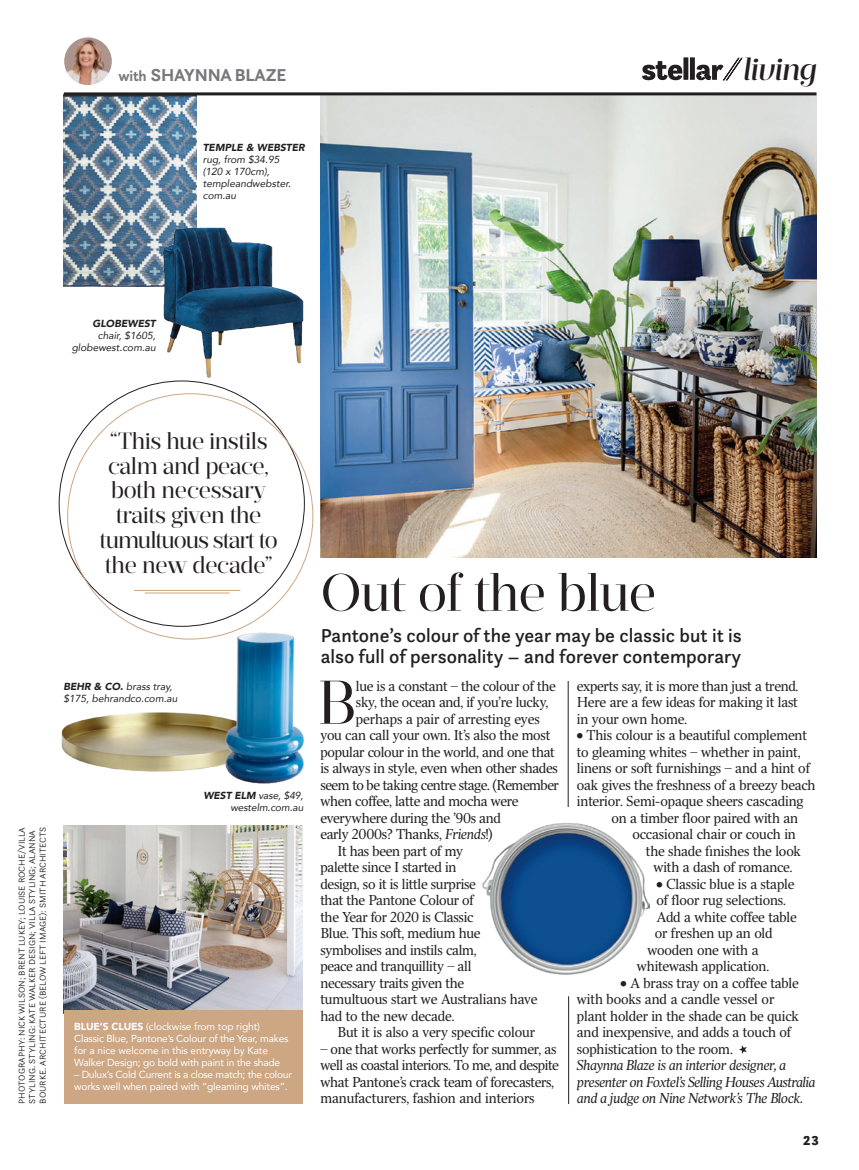
<style>
.page{position:relative;width:859px;height:1170px;background:#fff}
.page>*{position:absolute;margin:0;border:0;box-sizing:border-box;transform-origin:0 0}
.t1{font:61.35px "Prumo Display";color:#231f20}
.t2{font:52.5px "Prumo Display";letter-spacing:-.015em;color:#231f20}
.t3{font:italic 500 31.2px "Prumo Display";letter-spacing:-.025em;color:#231f20}
.t4{font:23.4px/24.8px "Prumo Display";letter-spacing:-.02em;color:#231f20;text-align:center}
.t5{font:500 19.5px/21px "Questa Sans";color:#231f20}
.t6{font:700 18px "Questa Sans";letter-spacing:-.01em;color:#76787b}
.t7{font:14.25px/16.5px "Times Classic Text";letter-spacing:-.015em;color:#231f20}
.t8{font:italic 14.25px/16.5px "Times Classic Text";letter-spacing:-.035em;color:#231f20}
.t9{font:900 13.5px "Questa Sans";color:#231f20}
.t10{font:10.2px/12px "Avenir";letter-spacing:-.02em;color:#fff}
.t11{font:italic 10.2px/12px "Avenir";color:#231f20;text-align:right}
.t12{font:300 9px/10.5px "Questa Sans";color:#231f20}
.s1{font-size:15px}
.s2{font-weight:900}
.s3{font-style:italic}
</style>
<div class="page">
<img style="left:482px;top:823px;width:168px;height:152px">
<img style="left:64px;top:95px;width:132px;height:191px">
<svg style="left:739px;top:1045px;width:8px;height:8px"></svg>
<img style="left:320px;top:95px;width:496px;height:462px">
<hr style="left:64px;top:92px;width:752px;height:3px;background:#231f20">
<img style="left:64px;top:825px;width:239px;height:185px">
<hr style="left:145px;top:592px;width:85px;height:1px;background:#cda683">
<hr style="left:134px;top:590px;width:106px;height:1px;background:#cda683">
<hr style="left:568px;top:681px;width:1px;height:126px;background:#231f20">
<hr style="left:568px;top:996px;width:1px;height:107px;background:#231f20">
<div style="left:64px;top:1010px;width:239px;height:93px;background:#cda683"></div>
<svg style="left:642px;top:57px;width:101px;height:24px"></svg>
<img style="left:64px;top:37px;width:48px;height:48px;border-radius:24px">
<img style="left:156px;top:223px;width:148px;height:158px">
<img style="left:61px;top:712px;width:160px;height:60px">
<img style="left:221px;top:627px;width:84px;height:157px">
<p class="t6" style="left:118px;top:63px;width:170px"><span class="s1">with</span> SHAYNNA BLAZE</p>
<p class="t3" style="left:724px;top:51px;width:95px">//living</p>
<p class="t11" style="left:203px;top:142px;width:103px;text-align:left"><span class="s2">TEMPLE &amp; WEBSTER </span>rug, from $34.95<br>(120 x 170cm), templeandwebster. com.au</p>
<p class="t11" style="left:72px;top:317px;width:86px"><span class="s2">GLOBEWEST </span>chair, $1605, globewest.com.au</p>
<p class="t4" style="left:100px;top:429px;width:180px">“This hue instils calm and peace, both necessary traits given the tumultuous start to the new decade”</p>
<p class="t11" style="left:64px;top:679px;width:115px;text-align:left"><span class="s2">BEHR &amp; CO.</span> brass tray, $175, behrandco.com.au</p>
<p class="t12" style="left:16px;top:1103px;width:279px;rotate:-90deg">PHOTOGRAPHY: NICK WILSON; BRENT LUKEY; LOUISE ROCHE/VILLA<br>STYLING. STYLING: KATE WALKER DESIGN; VILLA STYLING; ALANNA<br>BOURKE. ARCHITECTURE (BELOW LEFT IMAGE): SMITH ARCHITECTS</p>
<p class="t11" style="left:203px;top:789px;width:101px"><span class="s2">WEST ELM</span> vase, $49, westelm.com.au</p>
<p class="t10" style="left:74px;top:1020px;width:216px"><span class="s2">BLUE’S CLUES</span> (clockwise from top right)<br>Classic Blue, Pantone’s Colour of the Year, makes for a nice welcome in this entryway by Kate Walker Design; go bold with paint in the shade</p>
<p class="t10" style="left:74px;top:1068px;width:219px">– Dulux’s Cold Current is a close match; the colour works well when paired with “gleaming whites”.</p>
<p class="t2" style="left:321px;top:562px;width:337px">Out of the blue</p>
<p class="t5" style="left:321px;top:624px;width:423px">Pantone’s colour of the year may be classic but it is also full of personality – and forever contemporary</p>
<p class="t1" style="left:318px;top:666px;width:40px">B</p>
<p class="t7" style="left:356px;top:677px;width:201px">lue is a constant – the colour of the</p>
<p class="t7" style="left:356px;top:694px;width:194px">sky, the ocean and, if you’re lucky,</p>
<p class="t7" style="left:356px;top:710px;width:186px">perhaps a pair of arresting eyes</p>
<p class="t7" style="left:320px;top:727px;width:231px">you can call your own. It’s also the most</p>
<p class="t7" style="left:320px;top:743px;width:236px">popular colour in the world, and one that</p>
<p class="t7" style="left:320px;top:760px;width:239px">is always in style, even when other shades</p>
<p class="t7" style="left:320px;top:776px;width:240px">seem to be taking centre stage. (Remember</p>
<p class="t7" style="left:320px;top:793px;width:200px">when coffee, latte and mocha were</p>
<p class="t7" style="left:320px;top:809px;width:182px">everywhere during the ’90s and</p>
<p class="t7" style="left:320px;top:826px;width:174px">early 2000s? Thanks, <span class="s3">Friends</span>!)</p>
<p class="t7" style="left:320px;top:842px;width:219px;text-indent:17px">It has been part of my<br>palette since I started in<br>design, so it is little surprise<br>that the Pantone Colour of<br>the Year for 2020 is Classic<br>Blue. This soft, medium hue symbolises and instils calm,<br>peace and tranquillity – all<br>necessary traits given the<br>tumultuous start we Australians have had to the new decade.</p>
<p class="t7" style="left:337px;top:1024px;width:199px">But it is also a very specific colour</p>
<p class="t7" style="left:320px;top:1040px;width:240px">– one that works perfectly for summer, as well as coastal interiors. To me, and despite what Pantone’s crack team of forecasters, manufacturers, fashion and interiors</p>
<p class="t7" style="left:577px;top:677px;width:223px;text-align:justify">experts say, it is more than just a trend.<br>Here are a few ideas for making it last in your own home.</p>
<p class="t7" style="left:577px;top:727px;width:232px">• This colour is a beautiful complement</p>
<p class="t7" style="left:577px;top:743px;width:225px">to gleaming whites – whether in paint,</p>
<p class="t7" style="left:577px;top:760px;width:234px">linens or soft furnishings – and a hint of</p>
<p class="t7" style="left:577px;top:776px;width:240px">oak gives the freshness of a breezy beach</p>
<p class="t7" style="left:577px;top:793px;width:228px">interior. Semi-opaque sheers cascading</p>
<p class="t7" style="left:611px;top:809px;width:188px">on a timber floor paired with an</p>
<p class="t7" style="left:632px;top:826px;width:165px">occasional chair or couch in</p>
<p class="t7" style="left:646px;top:842px;width:157px">the shade finishes the look</p>
<p class="t7" style="left:653px;top:859px;width:141px">with a dash of romance.</p>
<p class="t7" style="left:656px;top:875px;width:140px">• Classic blue is a staple</p>
<p class="t7" style="left:656px;top:892px;width:131px">of floor rug selections.</p>
<p class="t7" style="left:656px;top:908px;width:142px">Add a white coffee table</p>
<p class="t7" style="left:655px;top:925px;width:119px">or freshen up an old</p>
<p class="t7" style="left:647px;top:941px;width:113px">wooden one with a</p>
<p class="t7" style="left:637px;top:958px;width:134px">whitewash application.</p>
<p class="t7" style="left:577px;top:974px;width:224px;text-indent:44px">• A brass tray on a coffee table with books and a candle vessel or plant holder in the shade can be quick and inexpensive, and adds a touch of sophistication to the room.</p>
<p class="t8" style="left:577px;top:1057px;width:240px">Shaynna Blaze is an interior designer, a presenter on Foxtel’s Selling Houses Australia and a judge on Nine Network’s The Block.</p>
<p class="t9" style="left:803px;top:1131px;width:17px">23</p>
</div>
